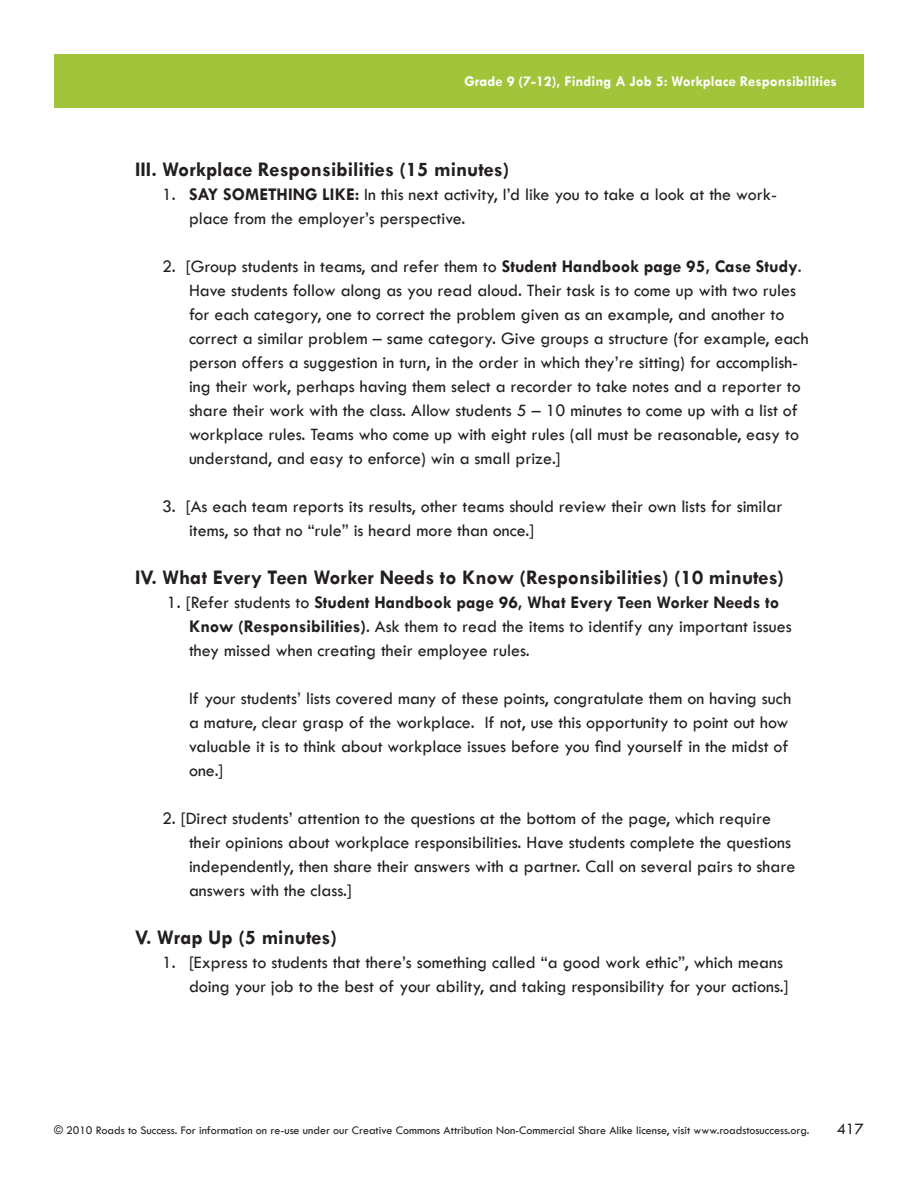
<style>
.page{position:relative;width:918px;height:1188px;background:#fff}
.page>*{position:absolute;margin:0;border:0;box-sizing:border-box;transform-origin:0 0}
.A_NumberListRoman{font:700 21px "Tw Cen";color:#231f20}
.A_NumberList2{font:18px/24px "Tw Cen";color:#231f20}
.A_NumberList1{font:18px/24px "Tw Cen";color:#231f20}
.A_Text{font:18px/24px "Tw Cen";color:#231f20}
.t1{font:16.5px "Tw Cen";color:#231f20}
.t2{font:700 15px "Tw Cen";color:#fff}
.t3{font:12px "Tw Cen";color:#231f20}
.s1{font-weight:700}
</style>
<div class="page">
<div style="left:54px;top:54px;width:810px;height:54px;background:#a1c43a"></div>
<p class="t2" style="left:464px;top:72px;width:374px">Grade 9 (7-12), Finding A Job 5: Workplace Responsibilities</p>
<p class="A_NumberListRoman" style="left:135px;top:157px;width:376px">III. Workplace Responsibilities (15 minutes)</p>
<p class="A_NumberList1" style="left:189px;top:183px;width:590px;text-indent:-27px">1. <span class="s1">SAY SOMETHING LIKE:</span> In this next activity, I’d like you to take a look at the work&shy;place from the employer’s perspective.</p>
<p class="A_NumberList2" style="left:189px;top:255px;width:621px;text-indent:-27px">2. [Group students in teams, and refer them to <span class="s1">Student Handbook page 95, Case Study</span>.<br>Have students follow along as you read aloud. Their task is to come up with two rules for each category, one to correct the problem given as an example, and another to correct a similar problem – same category. Give groups a structure (for example, each person offers a suggestion in turn, in the order in which they’re sitting) for accomplish&shy;ing their work, perhaps having them select a recorder to take notes and a reporter to share their work with the class. Allow students 5 – 10 minutes to come up with a list of workplace rules. Teams who come up with eight rules (all must be reasonable, easy to understand, and easy to enforce) win a small prize.]</p>
<p class="A_NumberList2" style="left:189px;top:495px;width:595px;text-indent:-27px">3. [As each team reports its results, other teams should review their own lists for similar items, so that no “rule” is heard more than once.]</p>
<p class="A_NumberListRoman" style="left:135px;top:565px;width:651px">IV. What Every Teen Worker Needs to Know (Responsibilities) (10 minutes)</p>
<p class="A_NumberList1" style="left:189px;top:591px;width:604px;text-indent:-22px">1. [Refer students to <span class="s1">Student Handbook page 96, What Every Teen Worker Needs to<br>Know (Responsibilities)</span>. Ask them to read the items to identify any important issues they missed when creating their employee rules.</p>
<p class="A_Text" style="left:189px;top:687px;width:604px">If your students’ lists covered many of these points, congratulate them on having such a mature, clear grasp of the workplace. If not, use this opportunity to point out how valuable it is to think about workplace issues before you find yourself in the midst of one.]</p>
<p class="A_NumberList2" style="left:189px;top:807px;width:608px;text-indent:-27px">2. [Direct students’ attention to the questions at the bottom of the page, which require their opinions about workplace responsibilities. Have students complete the questions independently, then share their answers with a partner. Call on several pairs to share answers with the class.]</p>
<p class="A_NumberListRoman" style="left:135px;top:925px;width:204px">V. Wrap Up (5 minutes)</p>
<p class="A_NumberList1" style="left:189px;top:951px;width:601px;text-indent:-27px">1. [Express to students that there’s something called “a good work ethic”, which means doing your job to the best of your ability, and taking responsibility for your actions.]</p>
<p class="t3" style="left:54px;top:1123px;width:757px">© 2010 Roads to Success. For information on re-use under our Creative Commons Attribution Non-Commercial Share Alike license, visit www.roadstosuccess.org.</p>
<p class="t1" style="left:837px;top:1119px;width:29px">417</p>
</div>
